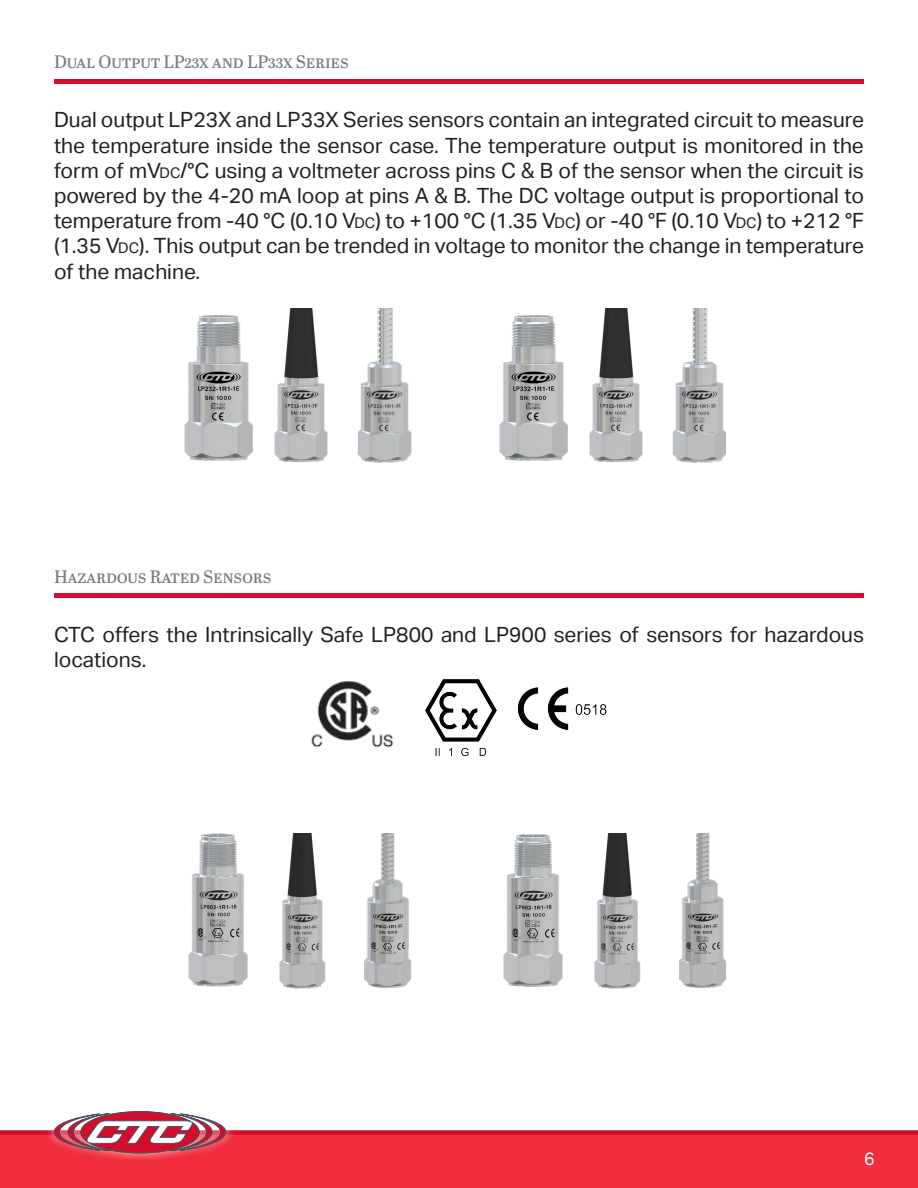
<style>
.page{position:relative;width:918px;height:1188px;background:#fff}
.page>*{position:absolute;margin:0;border:0;box-sizing:border-box;transform-origin:0 0}
.Body{font:21px/25.2px "Aktiv Grotesk";color:#231f20;text-align:justify}
.Top_of_Page{font:18px "Abril Text";letter-spacing:-.015em;color:#767885}
.t1{font:18px "Aktiv Grotesk";color:#fff}
.s1{font-size:14.7px}
</style>
<div class="page">
<div style="left:0;top:1134px;width:918px;height:54px;background:#f22d3d"></div>
<div style="left:0;top:1130px;width:918px;height:5px;background:#cf112d"></div>
<div style="left:45px;top:1102px;width:190px;height:61px;background:#fff;opacity:.75"></div>
<svg style="left:54px;top:1112px;width:172px;height:41px"></svg>
<div style="left:54px;top:79px;width:810px;height:5px;background:#d30d2b"></div>
<img style="left:184px;top:315px;width:69px;height:146px">
<img style="left:357px;top:309px;width:55px;height:154px">
<img style="left:274px;top:309px;width:54px;height:154px">
<img style="left:499px;top:315px;width:69px;height:146px">
<img style="left:672px;top:309px;width:55px;height:154px">
<img style="left:589px;top:309px;width:54px;height:154px">
<hr style="left:54px;top:594px;width:810px;height:4px;background:#d30d2b">
<img style="left:311px;top:681px;width:83px;height:67px">
<img style="left:425px;top:680px;width:72px;height:77px">
<img style="left:517px;top:687px;width:90px;height:43px">
<img style="left:188px;top:833px;width:60px;height:154px">
<img style="left:364px;top:834px;width:48px;height:154px">
<img style="left:279px;top:834px;width:47px;height:155px">
<img style="left:503px;top:834px;width:60px;height:153px">
<img style="left:679px;top:834px;width:48px;height:154px">
<img style="left:594px;top:834px;width:47px;height:155px">
<p class="Top_of_Page" style="left:54px;top:49px;width:296px">Dual Output LP23x and LP33x Series</p>
<p class="Body" style="left:54px;top:108px;width:812px">Dual output LP23X and LP33X Series sensors contain an integrated circuit to measure the temperature inside the sensor case. The temperature output is monitored in the form of mV<span class="s1">DC</span>/°C using a voltmeter across pins C &amp; B of the sensor when the circuit is powered by the 4-20 mA loop at pins A &amp; B. The DC voltage output is proportional to temperature from -40 °C (0.10 V<span class="s1">DC</span>) to +100 °C (1.35 V<span class="s1">DC</span>) or -40 °F (0.10 V<span class="s1">DC</span>) to +212 °F (1.35 V<span class="s1">DC</span>). This output can be trended in voltage to monitor the change in temperature of the machine.</p>
<p class="Top_of_Page" style="left:54px;top:563px;width:219px">Hazardous Rated Sensors</p>
<p class="Body" style="left:54px;top:622px;width:812px">CTC offers the Intrinsically Safe LP800 and LP900 series of sensors for hazardous locations.</p>
<p class="t1" style="left:864px;top:1148px;width:12px">6</p>
</div>
